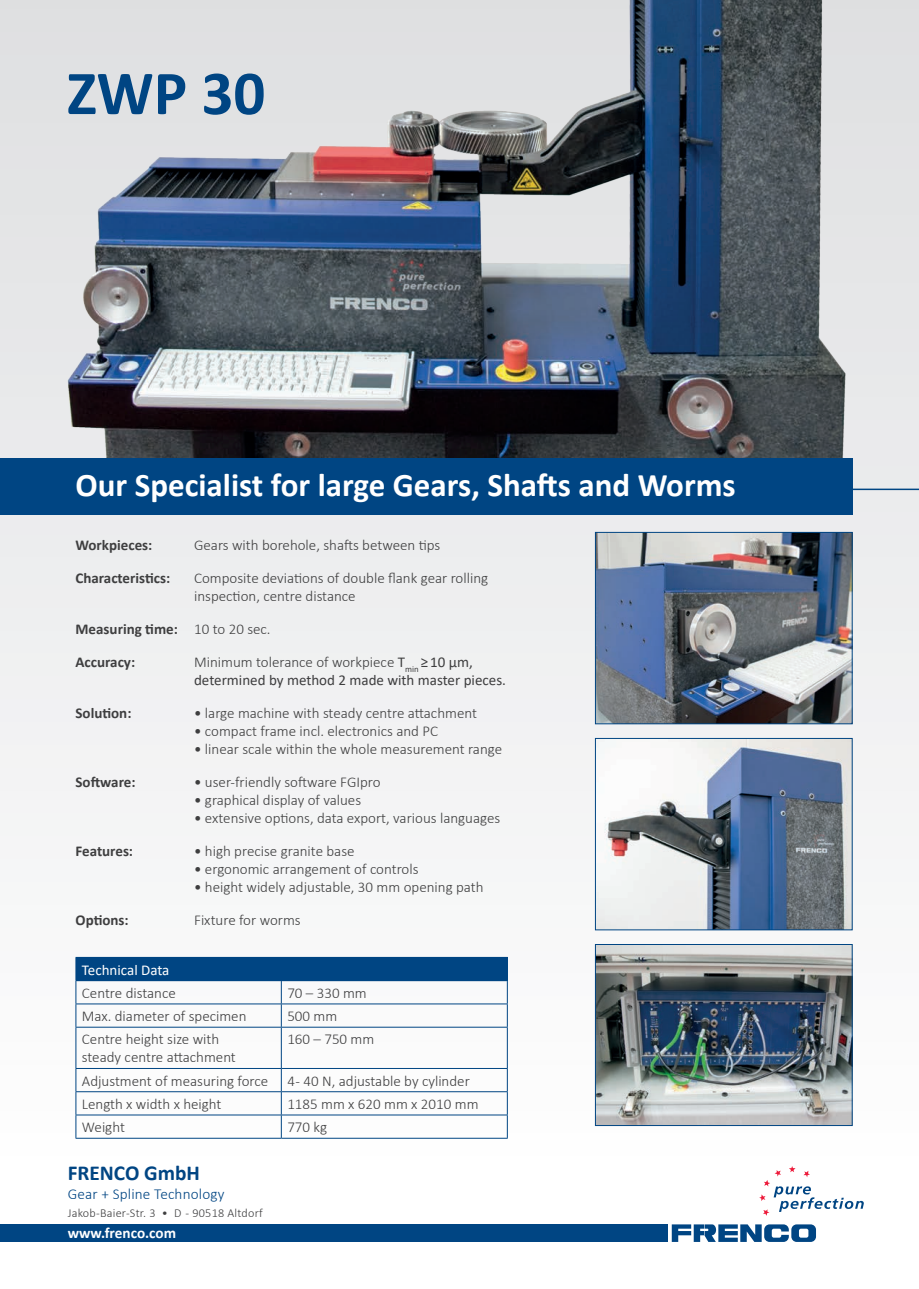
<style>
.page{position:relative;width:919px;height:1289px;background:#fff}
.page>*{position:absolute;margin:0;border:0;box-sizing:border-box;transform-origin:0 0}
.t1{font:700 63px "Calibri";color:#004583}
.t2{font:700 33px "Calibri";color:#fff}
.t3{font:700 21.3px "Calibri";color:#004583}
.t4{font:300 15.15px "Calibri";letter-spacing:.01em;color:#004583}
.t5{font:700 15.15px "Calibri";color:#fff}
.t6{font:300 15px/18px "Calibri";color:#3e3e3f}
.t7{font:700 15px "Calibri";color:#3e3e3f}
.t8{font:15px/18px "Calibri";color:#3e3e3f}
.t9{font:15px "Calibri";color:#fff}
.t10{font:300 12.15px "Calibri";letter-spacing:.02em;color:#3e3e3f}
.s1{font-weight:300}
.s2{font-weight:400}
</style>
<div class="page">
<div style="left:0;top:0;width:918px;height:1169px;background:#f4f5f5"></div>
<img style="left:0;top:0;width:918px;height:490px">
<div style="left:0;top:458px;width:852px;height:57px;background:#004583"></div>
<img style="left:597px;top:534px;width:253px;height:188px">
<div style="left:595px;top:532px;width:257px;height:192px;border:1px solid #004583"></div>
<img style="left:597px;top:740px;width:253px;height:188px">
<div style="left:595px;top:738px;width:257px;height:192px;border:1px solid #004583"></div>
<img style="left:597px;top:946px;width:253px;height:177px">
<div style="left:595px;top:944px;width:257px;height:181px;border:1px solid #004583"></div>
<svg style="left:671px;top:1224px;width:145px;height:17px"></svg>
<svg style="left:759px;top:1165px;width:104px;height:50px"></svg>
<div style="left:0;top:1224px;width:667px;height:17px;background:#004583"></div>
<div style="left:76px;top:957px;width:431px;height:23px;background:#004583"></div>
<hr style="left:75px;top:980px;width:206px;height:1px;background:#004583">
<hr style="left:281px;top:980px;width:226px;height:1px;background:#004583">
<hr style="left:75px;top:1003px;width:206px;height:1px;background:#004583">
<svg style="left:75px;top:957px;width:1px;height:69px"></svg>
<hr style="left:281px;top:1003px;width:226px;height:1px;background:#004583">
<svg style="left:281px;top:981px;width:1px;height:45px"></svg>
<svg style="left:507px;top:957px;width:1px;height:69px"></svg>
<hr style="left:75px;top:1026px;width:206px;height:1px;background:#004583">
<hr style="left:75px;top:1027px;width:1px;height:41px;background:#004583">
<hr style="left:281px;top:1026px;width:226px;height:1px;background:#004583">
<hr style="left:281px;top:1027px;width:1px;height:41px;background:#004583">
<hr style="left:507px;top:1027px;width:1px;height:41px;background:#004583">
<hr style="left:75px;top:1068px;width:206px;height:1px;background:#004583">
<hr style="left:281px;top:1068px;width:226px;height:1px;background:#004583">
<hr style="left:75px;top:1091px;width:206px;height:1px;background:#004583">
<hr style="left:281px;top:1091px;width:226px;height:1px;background:#004583">
<hr style="left:75px;top:1114px;width:206px;height:1px;background:#004583">
<svg style="left:75px;top:1068px;width:1px;height:69px"></svg>
<hr style="left:281px;top:1114px;width:226px;height:1px;background:#004583">
<svg style="left:281px;top:1068px;width:1px;height:69px"></svg>
<svg style="left:507px;top:1068px;width:1px;height:69px"></svg>
<hr style="left:75px;top:1137px;width:206px;height:1px;background:#004583">
<hr style="left:281px;top:1137px;width:226px;height:1px;background:#004583">
<h1 class="t1" style="left:67px;top:49px;width:200px">ZWP 30</h1>
<h2 class="t2" style="left:75px;top:462px;width:661px">Our Specialist for large Gears, Shafts and Worms</h2>
<p class="t7" style="left:75px;top:534px;width:78px">Workpieces:</p>
<p class="t6" style="left:194px;top:536px;width:248px">Gears with borehole, shafts between tips</p>
<p class="t7" style="left:75px;top:567px;width:96px">Characteristics:</p>
<p class="t6" style="left:194px;top:569px;width:295px">Composite deviations of double flank gear rolling inspection, centre distance</p>
<p class="t7" style="left:75px;top:618px;width:196px">Measuring time: <span class="s1">10 to 20 sec.</span></p>
<p class="t7" style="left:75px;top:651px;width:61px">Accuracy:</p>
<p class="t8" style="left:194px;top:653px;width:313px"><span class="s1">Minimum tolerance of workpiece</span> T<sub>min</sub> ≥ 10 µm, determined by method 2 made with master pieces.</p>
<p class="t7" style="left:75px;top:702px;width:57px">Solution:</p>
<p class="t6" style="left:194px;top:704px;width:284px"><span class="s2">•</span> large machine with steady centre attachment</p>
<p class="t6" style="left:194px;top:722px;width:245px"><span class="s2">•</span> compact frame incl. electronics and PC</p>
<p class="t6" style="left:194px;top:740px;width:309px"><span class="s2">•</span> linear scale within the whole measurement range</p>
<p class="t7" style="left:75px;top:771px;width:61px">Software:</p>
<p class="t6" style="left:194px;top:773px;width:188px"><span class="s2">•</span> user-friendly software FGIpro</p>
<p class="t6" style="left:194px;top:791px;width:168px"><span class="s2">•</span> graphical display of values</p>
<p class="t6" style="left:194px;top:809px;width:307px"><span class="s2">•</span> extensive options, data export, various languages</p>
<p class="t7" style="left:75px;top:840px;width:59px">Features:</p>
<p class="t6" style="left:194px;top:842px;width:162px"><span class="s2">•</span> high precise granite base</p>
<p class="t6" style="left:194px;top:860px;width:226px"><span class="s2">•</span> ergonomic arrangement of controls</p>
<p class="t6" style="left:194px;top:878px;width:291px"><span class="s2">•</span> height widely adjustable, 30 mm opening path</p>
<p class="t7" style="left:75px;top:909px;width:55px">Options:</p>
<p class="t6" style="left:194px;top:911px;width:108px">Fixture for worms</p>
<p class="t9" style="left:82px;top:959px;width:89px">Technical Data</p>
<p class="t6" style="left:82px;top:983px;width:95px">Centre distance</p>
<p class="t6" style="left:287px;top:983px;width:81px">70 – 330 mm</p>
<p class="t6" style="left:82px;top:1007px;width:166px">Max. diameter of specimen</p>
<p class="t6" style="left:287px;top:1007px;width:51px">500 mm</p>
<p class="t6" style="left:82px;top:1030px;width:155px">Centre height size with steady centre attachment</p>
<p class="t6" style="left:287px;top:1030px;width:88px">160 – 750 mm</p>
<p class="t6" style="left:82px;top:1071px;width:188px">Adjustment of measuring force</p>
<p class="t6" style="left:287px;top:1071px;width:184px">4 - 40 N, adjustable by cylinder</p>
<p class="t6" style="left:82px;top:1094px;width:141px">Length x width x height</p>
<p class="t6" style="left:287px;top:1094px;width:193px">1185 mm x 620 mm x 2010 mm</p>
<p class="t6" style="left:82px;top:1118px;width:44px">Weight</p>
<p class="t6" style="left:287px;top:1118px;width:41px">770 kg</p>
<h3 class="t3" style="left:68px;top:1158px;width:134px">FRENCO GmbH</h3>
<p class="t4" style="left:68px;top:1184px;width:158px">Gear + Spline Technology</p>
<p class="t10" style="left:68px;top:1205px;width:197px">Jakob-Baier-Str. 3 • D - 90518 Altdorf</p>
<p class="t5" style="left:68px;top:1222px;width:110px">www.frenco.com</p>
</div>
